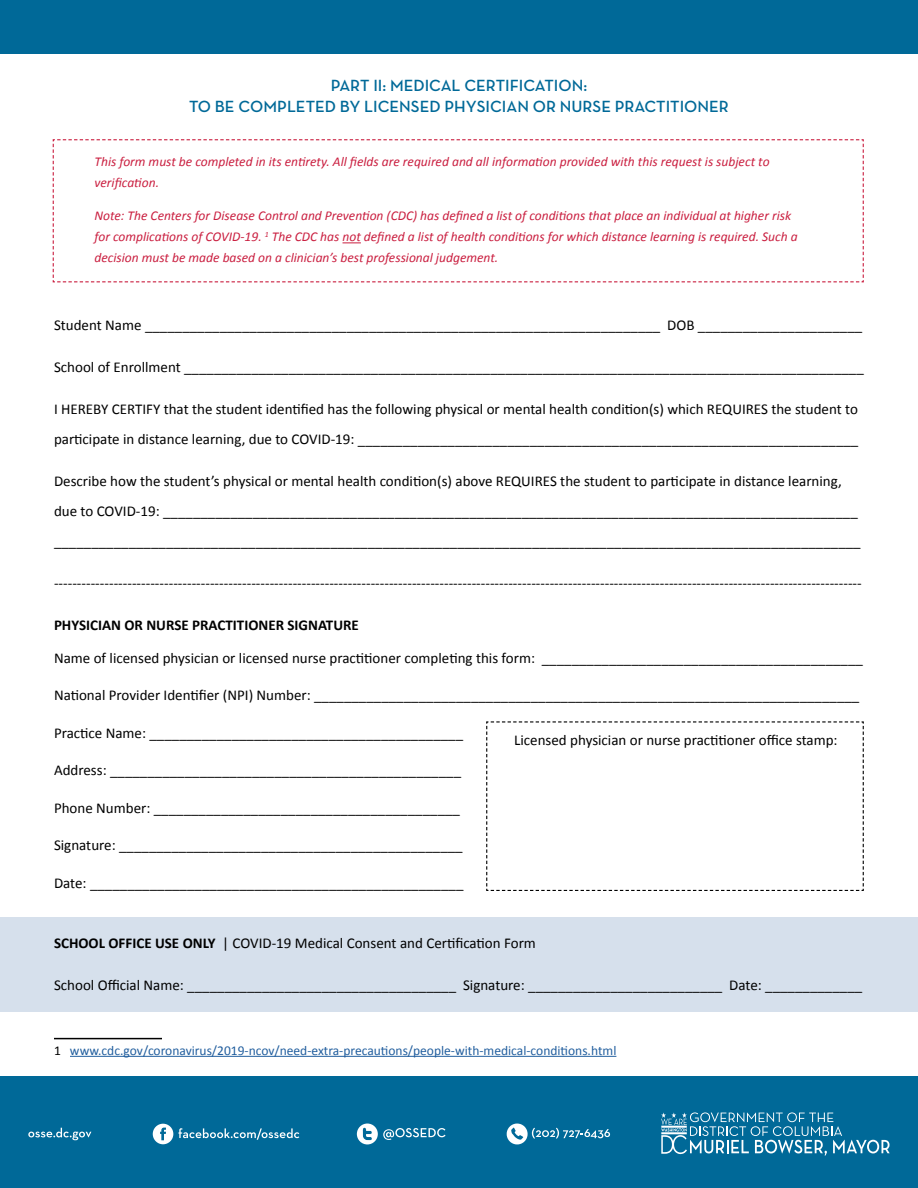
<style>
.page{position:relative;width:918px;height:1188px;background:#fff}
.page>*{position:absolute;margin:0;border:0;box-sizing:border-box;transform-origin:0 0}
.t1{font:600 16.5px/21px "Neutra Text";color:#006998;text-align:center}
.t2{font:15px/30px "Calibri";color:#000}
.t3{font:700 15px "Calibri";color:#000}
.t4{font:italic 13.5px/21px "Calibri";color:#ca1f40}
.t5{font:13.5px "Calibri";color:#215e9e}
.s1{font-weight:700}
.s2{color:#000}
</style>
<div class="page">
<div style="left:0;top:918px;width:918px;height:94px;background:#d6e0ec"></div>
<svg style="left:53px;top:139px;width:811px;height:143px"></svg>
<hr style="left:54px;top:1038px;width:108px;height:1px;background:#000">
<hr style="left:70px;top:1056px;width:546px;height:1px;background:#215e9e">
<div style="left:0;top:0;width:918px;height:54px;background:#006998"></div>
<svg style="left:486px;top:721px;width:378px;height:170px"></svg>
<div style="left:0;top:1076px;width:918px;height:112px;background:#006998"></div>
<svg style="left:153px;top:1124px;width:146px;height:20px"></svg>
<svg style="left:357px;top:1124px;width:89px;height:20px"></svg>
<svg style="left:28px;top:1128px;width:63px;height:12px"></svg>
<svg style="left:507px;top:1124px;width:103px;height:20px"></svg>
<svg style="left:661px;top:1112px;width:229px;height:44px"></svg>
<p class="t1" style="left:189px;top:75px;width:541px">PART II: MEDICAL CERTIFICATION:<br>TO BE COMPLETED BY LICENSED PHYSICIAN OR NURSE PRACTITIONER</p>
<p class="t4" style="left:94px;top:151px;width:677px">This form must be completed in its entirety. All fields are required and all information provided with this request is subject to verification.</p>
<p class="t4" style="left:94px;top:205px;width:705px">Note: The Centers for Disease Control and Prevention (CDC) has defined a list of conditions that place an individual at higher risk for complications of COVID-19. <sup>1</sup> The CDC has not defined a list of health conditions for which distance learning is required. Such a decision must be made based on a clinician’s best professional judgement.</p>
<p class="t2" style="left:54px;top:310px;width:810px">Student Name _____________________________________________________________________ DOB ______________________</p>
<p class="t2" style="left:54px;top:352px;width:811px">School of Enrollment ___________________________________________________________________________________________</p>
<p class="t2" style="left:54px;top:394px;width:806px">I HEREBY CERTIFY that the student identified has the following physical or mental health condition(s) which REQUIRES the student to participate in distance learning, due to COVID-19: ___________________________________________________________________</p>
<p class="t2" style="left:54px;top:466px;width:808px">Describe how the student’s physical or mental health condition(s) above REQUIRES the student to participate in distance learning, due to COVID-19: _____________________________________________________________________________________________ ____________________________________________________________________________________________________________</p>
<p class="t2" style="left:54px;top:568px;width:809px">--------------------------------------------------------------------------------------------------------------------------------------------------------------------------------</p>
<p class="t3" style="left:54px;top:614px;width:306px">PHYSICIAN OR NURSE PRACTITIONER SIGNATURE</p>
<p class="t2" style="left:54px;top:643px;width:811px">Name of licensed physician or licensed nurse practitioner completing this form: ___________________________________________</p>
<p class="t2" style="left:54px;top:680px;width:807px">National Provider Identifier (NPI) Number: _________________________________________________________________________</p>
<p class="t2" style="left:54px;top:718px;width:411px">Practice Name: __________________________________________</p>
<p class="t2" style="left:54px;top:755px;width:409px">Address: _______________________________________________</p>
<p class="t2" style="left:54px;top:793px;width:408px">Phone Number: _________________________________________</p>
<p class="t2" style="left:54px;top:830px;width:410px">Signature: ______________________________________________</p>
<p class="t2" style="left:54px;top:868px;width:411px">Date: __________________________________________________</p>
<p class="t2" style="left:514px;top:725px;width:325px">Licensed physician or nurse practitioner office stamp:</p>
<p class="t2" style="left:54px;top:928px;width:483px"><span class="s1">SCHOOL OFFICE USE ONLY</span> | COVID-19 Medical Consent and Certification Form</p>
<p class="t2" style="left:54px;top:970px;width:810px">School Official Name: ____________________________________ Signature: __________________________ Date: _____________</p>
<p class="t5" style="left:54px;top:1042px;width:564px"><span class="s2">1</span> www.cdc.gov/coronavirus/2019-ncov/need-extra-precautions/people-with-medical-conditions.html</p>
</div>
